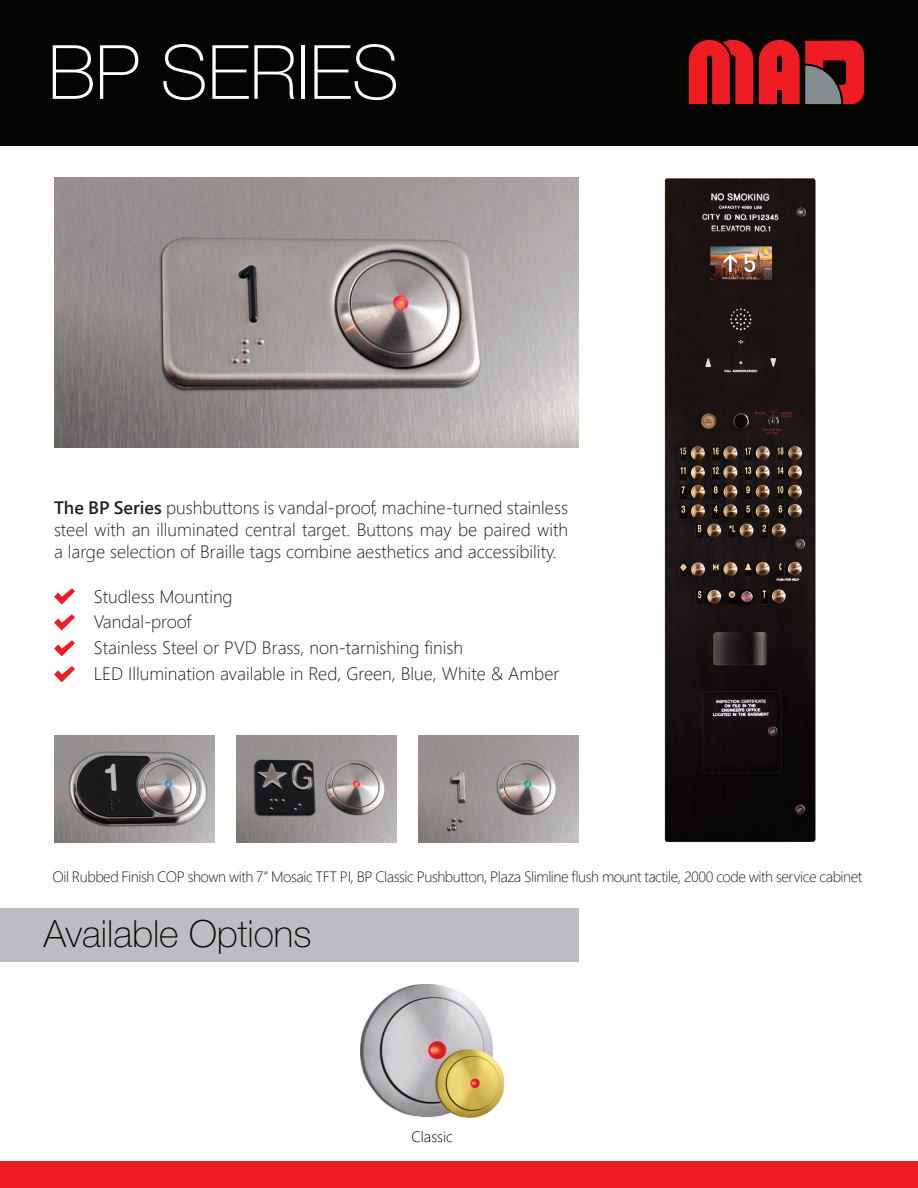
<style>
.page{position:relative;width:918px;height:1188px;background:#fff}
.page>*{position:absolute;margin:0;border:0;box-sizing:border-box;transform-origin:0 0}
.t1{font:100 75px "Helvetica Neue LT Std";color:#fff}
.t2{font:100 37.5px "Helvetica Neue LT Std";color:#040503}
.t3{font:300 18px/26px "Segoe UI";color:#231f20;text-align:justify}
.t4{font:300 15px "Segoe UI";letter-spacing:-.03em;color:#231f20}
.t5{font:300 15px "Segoe UI";color:#000}
.s1{font-weight:600}
</style>
<div class="page">
<div style="left:0;top:0;width:918px;height:146px;background:#040503"></div>
<svg style="left:689px;top:40px;width:175px;height:64px"></svg>
<img style="left:54px;top:178px;width:525px;height:270px">
<img style="left:664px;top:178px;width:152px;height:664px">
<svg style="left:54px;top:588px;width:21px;height:17px"></svg>
<svg style="left:54px;top:614px;width:21px;height:16px"></svg>
<svg style="left:54px;top:640px;width:21px;height:16px"></svg>
<svg style="left:54px;top:666px;width:21px;height:16px"></svg>
<div style="left:0;top:1161px;width:918px;height:27px;background:#ee1d23"></div>
<div style="left:0;top:908px;width:579px;height:54px;background:#bcbdc0"></div>
<img style="left:54px;top:736px;width:160px;height:106px">
<img style="left:236px;top:736px;width:161px;height:106px">
<img style="left:418px;top:736px;width:161px;height:106px">
<img style="left:360px;top:984px;width:144px;height:134px">
<h1 class="t1" style="left:48px;top:29px;width:352px">BP SERIES</h1>
<p class="t3" style="left:54px;top:496px;width:516px;line-height:21.6px"><span class="s1">The BP Series</span> pushbuttons is vandal-proof, machine-turned stainless steel with an illuminated central target. Buttons may be paired with a large selection of Braille tags combine aesthetics and accessibility.</p>
<p class="t3" style="left:94px;top:582px;width:467px;text-align:left">Studless Mounting<br>Vandal-proof<br>Stainless Steel or PVD Brass, non-tarnishing finish<br>LED Illumination available in Red, Green, Blue, White &amp; Amber</p>
<p class="t4" style="left:52px;top:866px;width:811px">Oil Rubbed Finish COP shown with 7” Mosaic TFT PI, BP Classic Pushbutton, Plaza Slimline flush mount tactile, 2000 code with service cabinet</p>
<h2 class="t2" style="left:44px;top:913px;width:269px">Available Options</h2>
<p class="t5" style="left:412px;top:1125px;width:43px">Classic</p>
</div>
